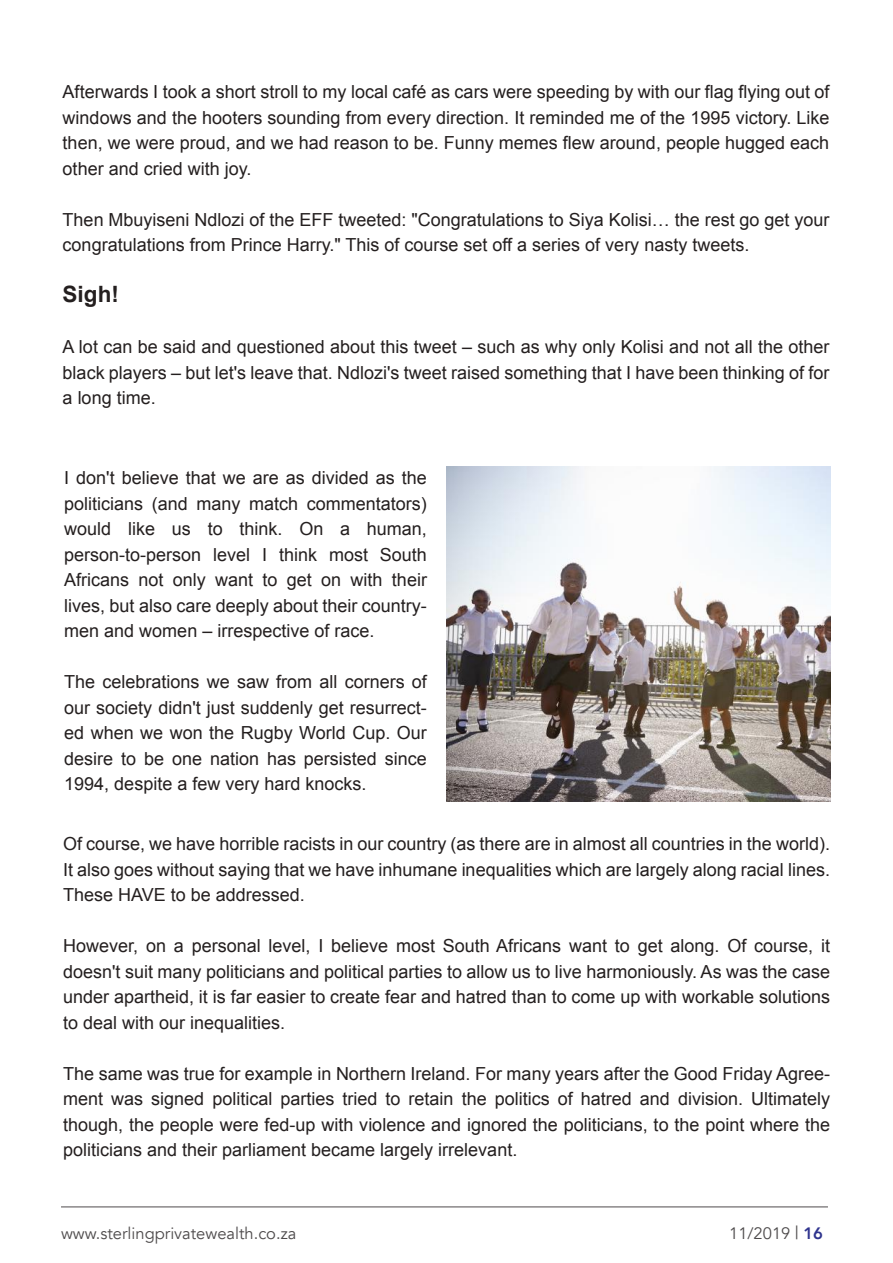
<style>
.page{position:relative;width:893px;height:1263px;background:#fff}
.page>*{position:absolute;margin:0;border:0;box-sizing:border-box;transform-origin:0 0}
.t1{font:700 22.5px "Arial";color:#241f1f}
.t2{font:18px/25.5px "Arial";color:#241f1f;text-align:justify}
.t3{font:16.5px "Avenir";color:#4e4b4c}
.s1{font-size:18px}
.s2{font-weight:800;color:#2f348e}
</style>
<div class="page">
<hr style="left:61px;top:1206px;width:767px;height:1px;background:#4e4b4c">
<img style="left:446px;top:466px;width:385px;height:335px">
<p class="t2" style="left:63px;top:79px;width:768px">Afterwards I took a short stroll to my local café as cars were speeding by with our flag flying out of windows and the hooters sounding from every direction. It reminded me of the 1995 victory. Like then, we were proud, and we had reason to be. Funny memes flew around, people hugged each other and cried with joy.</p>
<p class="t2" style="left:63px;top:207px;width:768px">Then Mbuyiseni Ndlozi of the EFF tweeted: "Congratulations to Siya Kolisi… the rest go get your congratulations from Prince Harry." This of course set off a series of very nasty tweets.</p>
<p class="t1" style="left:63px;top:280px;width:58px">Sigh!</p>
<p class="t2" style="left:63px;top:334px;width:768px">A lot can be said and questioned about this tweet – such as why only Kolisi and not all the other black players – but let's leave that. Ndlozi's tweet raised something that I have been thinking of for a long time.</p>
<p class="t2" style="left:64px;top:465px;width:364px">I don't believe that we are as divided as the politicians (and many match commentators) would like us to think. On a human, person-to-person level I think most South Africans not only want to get on with their lives, but also care deeply about their country&shy;men and women – irrespective of race.</p>
<p class="t2" style="left:64px;top:669px;width:364px">The celebrations we saw from all corners of our society didn't just suddenly get resurrect&shy;ed when we won the Rugby World Cup. Our desire to be one nation has persisted since 1994, despite a few very hard knocks.</p>
<p class="t2" style="left:63px;top:831px;width:768px">Of course, we have horrible racists in our country (as there are in almost all countries in the world).<br>It also goes without saying that we have inhumane inequalities which are largely along racial lines.<br>These HAVE to be addressed.</p>
<p class="t2" style="left:63px;top:933px;width:768px">However, on a personal level, I believe most South Africans want to get along. Of course, it doesn't suit many politicians and political parties to allow us to live harmoniously. As was the case under apartheid, it is far easier to create fear and hatred than to come up with workable solutions to deal with our inequalities.</p>
<p class="t2" style="left:63px;top:1061px;width:768px">The same was true for example in Northern Ireland. For many years after the Good Friday Agree&shy;ment was signed political parties tried to retain the politics of hatred and division. Ultimately though, the people were fed-up with violence and ignored the politicians, to the point where the politicians and their parliament became largely irrelevant.</p>
<p class="t3" style="left:61px;top:1223px;width:237px">www.sterlingprivatewealth.co.za</p>
<p class="t3" style="left:729px;top:1223px;width:95px">11/2019 <span class="s1">|</span> <span class="s2">16</span></p>
</div>
